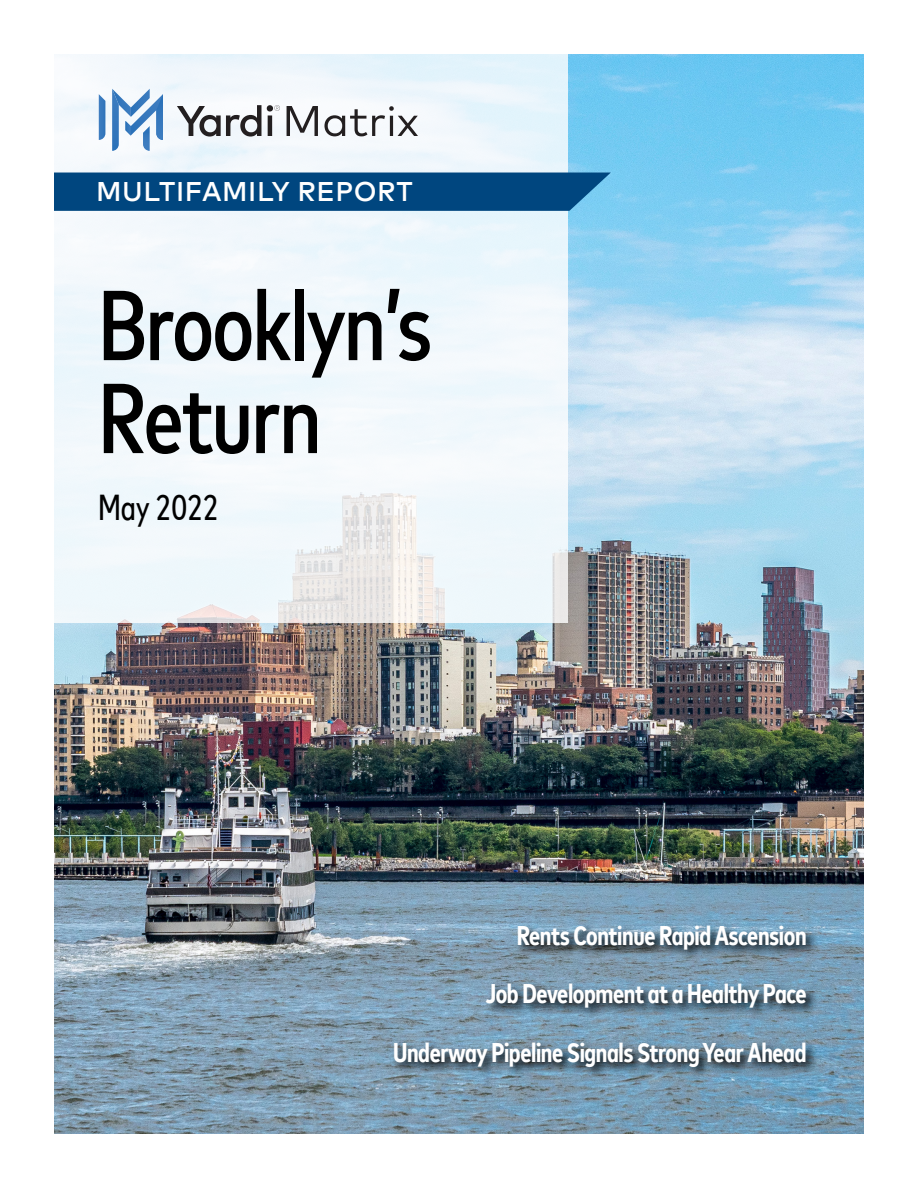
<style>
.page{position:relative;width:918px;height:1188px;background:#fff}
.page>*{position:absolute;margin:0;border:0;box-sizing:border-box;transform-origin:0 0}
.t1{font:500 condensed 99px/93px "Mark Offc Pro";letter-spacing:-.02em;color:#000}
.t2{font:condensed 36px "Mark Offc Pro";color:#000}
.t3{font:700 condensed 27px/58.5px "Mark Offc Pro";letter-spacing:-.015em;color:#fff;text-align:right}
.t4{font:500 27px "Mark Offc Pro";letter-spacing:.02em;color:#fff}
</style>
<div class="page">
<img style="left:54px;top:54px;width:810px;height:1080px">
<svg style="left:54px;top:54px;width:513px;height:569px;fill:#f0f7fc"></svg>
<div style="left:54px;top:173px;width:557px;height:38px;background:#00467f"></div>
<svg style="left:391px;top:923px;width:428px;height:156px;background:#6b889c"></svg>
<svg style="left:177px;top:105px;width:84px;height:32px"></svg>
<svg style="left:267px;top:105px;width:13px;height:31px"></svg>
<svg style="left:287px;top:106px;width:31px;height:30px"></svg>
<svg style="left:324px;top:106px;width:94px;height:30px"></svg>
<svg style="left:99px;top:94px;width:6px;height:46px"></svg>
<svg style="left:112px;top:89px;width:51px;height:62px"></svg>
<p class="t4" style="left:96px;top:171px;width:318px">MULTIFAMILY REPORT</p>
<h1 class="t1" style="left:98px;top:271px;width:336px">Brooklyn’s<br>Return</h1>
<h2 class="t2" style="left:98px;top:481px;width:122px">May 2022</h2>
<p class="t3" style="left:393px;top:904px;width:415px">Rents Continue Rapid Ascension<br>Job Development at a Healthy Pace<br>Underway Pipeline Signals Strong Year Ahead</p>
</div>
